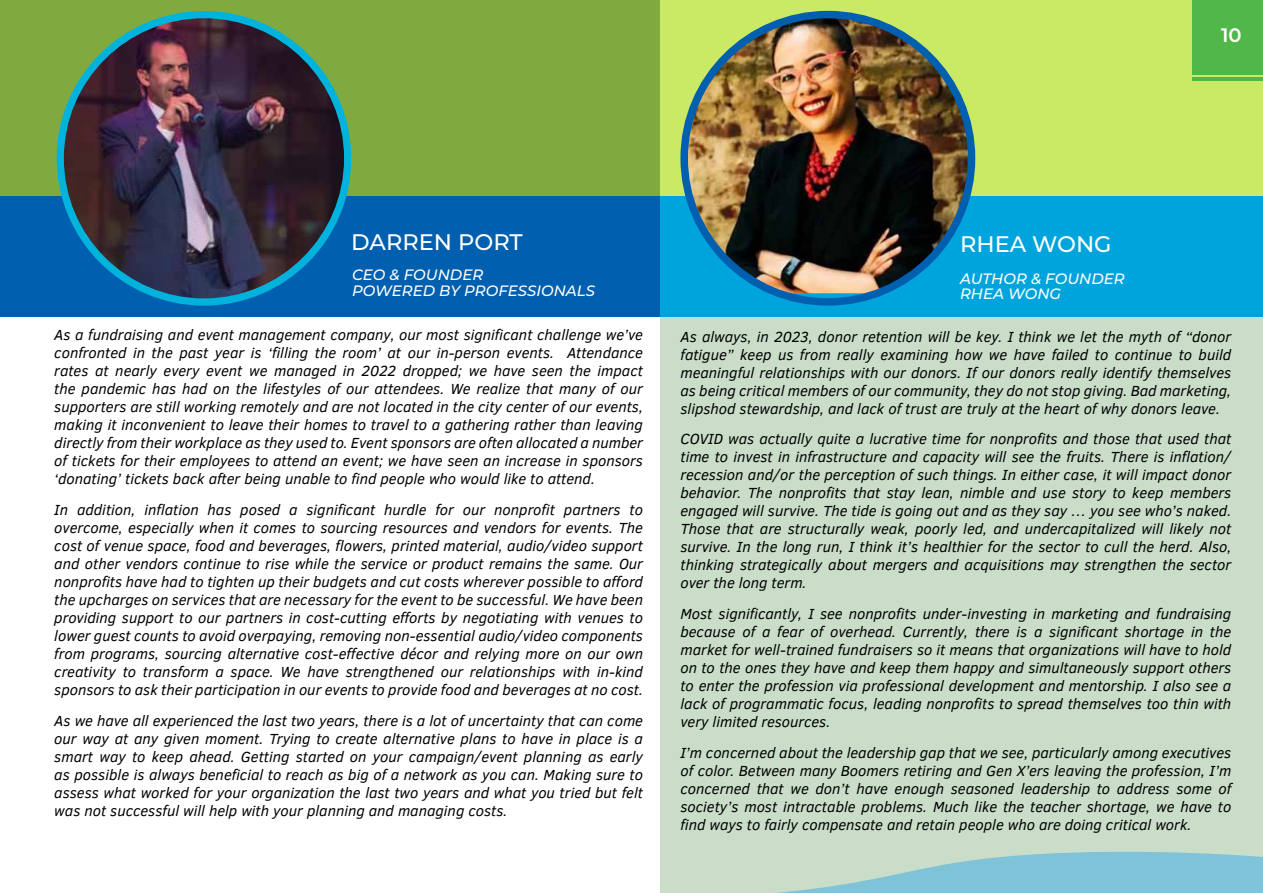
<style>
.page{position:relative;width:1263px;height:893px;background:#fff}
.page>*{position:absolute;margin:0;border:0;box-sizing:border-box;transform-origin:0 0}
.t1{font:500 22.5px "Montserrat";color:#fff}
.t2{font:600 19.5px "Montserrat";color:#fff}
.t3{font:italic 15px/18px "Clear Sans";color:#000;text-align:justify}
.t4{font:italic 500 15px/15.8px "Montserrat";color:#fff}
</style>
<div class="page">
<div style="left:0;top:0;width:1263px;height:285px;background:#80aa40"></div>
<div style="left:0;top:196px;width:1263px;height:120px;background:#005fae"></div>
<svg style="left:660px;top:0;width:603px;height:893px;background:#b3d8bd"></svg>
<img style="left:60px;top:15px;width:288px;height:287px;border-radius:144px">
<div style="left:57px;top:11px;width:294px;height:295px;border:7px solid #00b3dc;border-radius:50%"></div>
<img style="left:684px;top:15px;width:287px;height:278px">
<div style="left:680px;top:11px;width:295px;height:295px;border:8px solid #005fae;border-radius:50%"></div>
<div style="left:1192px;top:0;width:71px;height:75px;background:#50b848"></div>
<hr style="left:1192px;top:77px;width:71px;height:4px;background:#50b848">
<h2 class="t2" style="left:1221px;top:21px;width:22px">10</h2>
<h1 class="t1" style="left:351px;top:226px;width:173px">DARREN PORT</h1>
<p class="t4" style="left:352px;top:266px;width:244px">CEO &amp; FOUNDER<br>POWERED BY PROFESSIONALS</p>
<p class="t3" style="left:54px;top:326px;width:590px">As a fundraising and event management company, our most significant challenge we’ve confronted in the past year is ‘filling the room’ at our in-person events. Attendance rates at nearly every event we managed in 2022 dropped; we have seen the impact the pandemic has had on the lifestyles of our attendees. We realize that many of our supporters are still working remotely and are not located in the city center of our events, making it inconvenient to leave their homes to travel to a gathering rather than leaving directly from their workplace as they used to. Event sponsors are often allocated a number of tickets for their employees to attend an event; we have seen an increase in sponsors ‘donating’ tickets back after being unable to find people who would like to attend.</p>
<p class="t3" style="left:54px;top:500px;width:590px">In addition, inflation has posed a significant hurdle for our nonprofit partners to overcome, especially when it comes to sourcing resources and vendors for events. The cost of venue space, food and beverages, flowers, printed material, audio/video support and other vendors continue to rise while the service or product remains the same. Our nonprofits have had to tighten up their budgets and cut costs wherever possible to afford the upcharges on services that are necessary for the event to be successful. We have been providing support to our partners in cost-cutting efforts by negotiating with venues to lower guest counts to avoid overpaying, removing non-essential audio/video components from programs, sourcing alternative cost-effective décor and relying more on our own creativity to transform a space. We have strengthened our relationships with in-kind sponsors to ask their participation in our events to provide food and beverages at no cost.</p>
<p class="t3" style="left:54px;top:711px;width:590px">As we have all experienced the last two years, there is a lot of uncertainty that can come our way at any given moment. Trying to create alternative plans to have in place is a smart way to keep ahead. Getting started on your campaign/event planning as early as possible is always beneficial to reach as big of a network as you can. Making sure to assess what worked for your organization the last two years and what you tried but felt was not successful will help with your planning and managing costs.</p>
<h1 class="t1" style="left:960px;top:228px;width:153px">RHEA WONG</h1>
<p class="t4" style="left:960px;top:270px;width:166px">AUTHOR &amp; FOUNDER<br>RHEA WONG</p>
<p class="t3" style="left:680px;top:327px;width:552px">As always, in 2023, donor retention will be key. I think we let the myth of “donor fatigue” keep us from really examining how we have failed to continue to build meaningful relationships with our donors. If our donors really identify themselves as being critical members of our community, they do not stop giving. Bad marketing, slipshod stewardship, and lack of trust are truly at the heart of why donors leave.</p>
<p class="t3" style="left:680px;top:430px;width:552px">COVID was actually quite a lucrative time for nonprofits and those that used that time to invest in infrastructure and capacity will see the fruits. There is inflation/ recession and/or the perception of such things. In either case, it will impact donor behavior. The nonprofits that stay lean, nimble and use story to keep members engaged will survive. The tide is going out and as they say … you see who’s naked.<br>Those that are structurally weak, poorly led, and undercapitalized will likely not survive. In the long run, I think it’s healthier for the sector to cull the herd. Also, thinking strategically about mergers and acquisitions may strengthen the sector over the long term.</p>
<p class="t3" style="left:680px;top:605px;width:552px">Most significantly, I see nonprofits under-investing in marketing and fundraising because of a fear of overhead. Currently, there is a significant shortage in the market for well-trained fundraisers so it means that organizations will have to hold on to the ones they have and keep them happy and simultaneously support others to enter the profession via professional development and mentorship. I also see a lack of programmatic focus, leading nonprofits to spread themselves too thin with very limited resources.</p>
<p class="t3" style="left:680px;top:743px;width:552px">I’m concerned about the leadership gap that we see, particularly among executives of color. Between many Boomers retiring and Gen X’ers leaving the profession, I’m concerned that we don’t have enough seasoned leadership to address some of society’s most intractable problems. Much like the teacher shortage, we have to find ways to fairly compensate and retain people who are doing critical work.</p>
</div>
